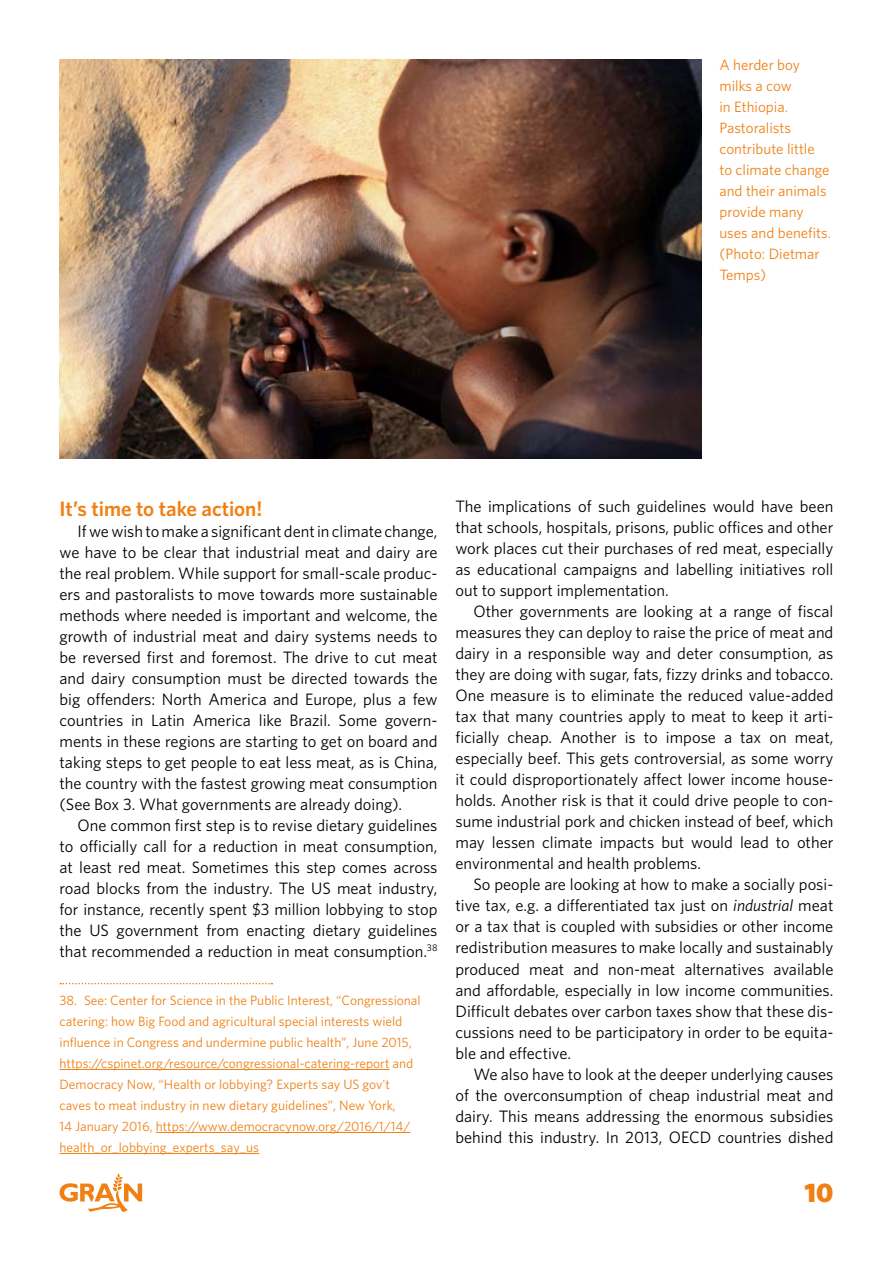
<style>
.page{position:relative;width:893px;height:1263px;background:#fff}
.page>*{position:absolute;margin:0;border:0;box-sizing:border-box;transform-origin:0 0}
.t1{font:900 27px "Whitney";color:#f08013}
.Footnote{font:600 21px "Whitney";letter-spacing:-.005em;color:#f08013}
.Footnote-2{font:16.5px/21px "Whitney";color:#000;text-align:justify}
.Photo_caption{font:15px/21px "Whitney";color:#f08013}
.Footnote-3{font:13.5px/21px "Whitney";color:#f08013}
.s1{font-style:italic}
</style>
<div class="page">
<svg style="left:60px;top:1173px;width:82px;height:39px"></svg>
<svg style="left:60px;top:983px;width:212px;height:1px"></svg>
<hr style="left:60px;top:1069px;width:329px;height:1px;background:#f08013">
<hr style="left:156px;top:1132px;width:254px;height:1px;background:#f08013">
<hr style="left:60px;top:1153px;width:199px;height:1px;background:#f08013">
<img style="left:60px;top:60px;width:641px;height:399px">
<p class="Photo_caption" style="left:719px;top:54px;width:113px">A herder boy milks a cow<br>in Ethiopia.<br>Pastoralists contribute little to climate change and their animals provide many uses and benefits. (Photo: Dietmar<br>Temps)</p>
<p class="Footnote" style="left:60px;top:496px;width:204px">It’s time to take action!</p>
<p class="Footnote-2" style="left:60px;top:520px;width:379px;text-indent:18px">If we wish to make a significant dent in climate change, we have to be clear that industrial meat and dairy are the real problem. While support for small-scale produc&shy;ers and pastoralists to move towards more sustainable methods where needed is important and welcome, the growth of industrial meat and dairy systems needs to be reversed first and foremost. The drive to cut meat and dairy consumption must be directed towards the big offenders: North America and Europe, plus a few countries in Latin America like Brazil. Some govern&shy;ments in these regions are starting to get on board and taking steps to get people to eat less meat, as is China, the country with the fastest growing meat consumption (See Box 3. What governments are already doing).</p>
<p class="Footnote-2" style="left:60px;top:814px;width:379px;text-indent:18px">One common first step is to revise dietary guidelines to officially call for a reduction in meat consumption, at least red meat. Sometimes this step comes across road blocks from the industry. The US meat industry, for instance, recently spent $3 million lobbying to stop the US government from enacting dietary guidelines that recommended a reduction in meat consumption.<sup>38</sup></p>
<p class="Footnote-3" style="left:60px;top:989px;width:363px">38. See: Center for Science in the Public Interest, “Congressional catering: how Big Food and agricultural special interests wield influence in Congress and undermine public health”, June 2015, https://cspinet.org/resource/congressional-catering-report and Democracy Now, “Health or lobbying? Experts say US gov't caves to meat industry in new dietary guidelines”, New York,<br>14 January 2016, https://www.democracynow.org/2016/1/14/ health_or_lobbying_experts_say_us</p>
<p class="Footnote-2" style="left:455px;top:496px;width:379px">The implications of such guidelines would have been that schools, hospitals, prisons, public offices and other work places cut their purchases of red meat, especially as educational campaigns and labelling initiatives roll out to support implementation.</p>
<p class="Footnote-2" style="left:455px;top:601px;width:379px;text-indent:18px">Other governments are looking at a range of fiscal measures they can deploy to raise the price of meat and dairy in a responsible way and deter consumption, as they are doing with sugar, fats, fizzy drinks and tobacco.<br>One measure is to eliminate the reduced value-added tax that many countries apply to meat to keep it arti&shy;ficially cheap. Another is to impose a tax on meat, especially beef. This gets controversial, as some worry it could disproportionately affect lower income house&shy;holds. Another risk is that it could drive people to con&shy;sume industrial pork and chicken instead of beef, which may lessen climate impacts but would lead to other environmental and health problems.</p>
<p class="Footnote-2" style="left:455px;top:874px;width:379px;text-indent:18px">So people are looking at how to make a socially posi&shy;tive tax, e.g. a differentiated tax just on <span class="s1">industrial</span> meat or a tax that is coupled with subsidies or other income redistribution measures to make locally and sustainably produced meat and non-meat alternatives available and affordable, especially in low income communities.<br>Difficult debates over carbon taxes show that these dis&shy;cussions need to be participatory in order to be equita&shy;ble and effective.</p>
<p class="Footnote-2" style="left:455px;top:1063px;width:379px;text-indent:18px">We also have to look at the deeper underlying causes of the overconsumption of cheap industrial meat and dairy. This means addressing the enormous subsidies behind this industry. In 2013, OECD countries dished</p>
<h1 class="t1" style="left:804px;top:1176px;width:30px">10</h1>
</div>
